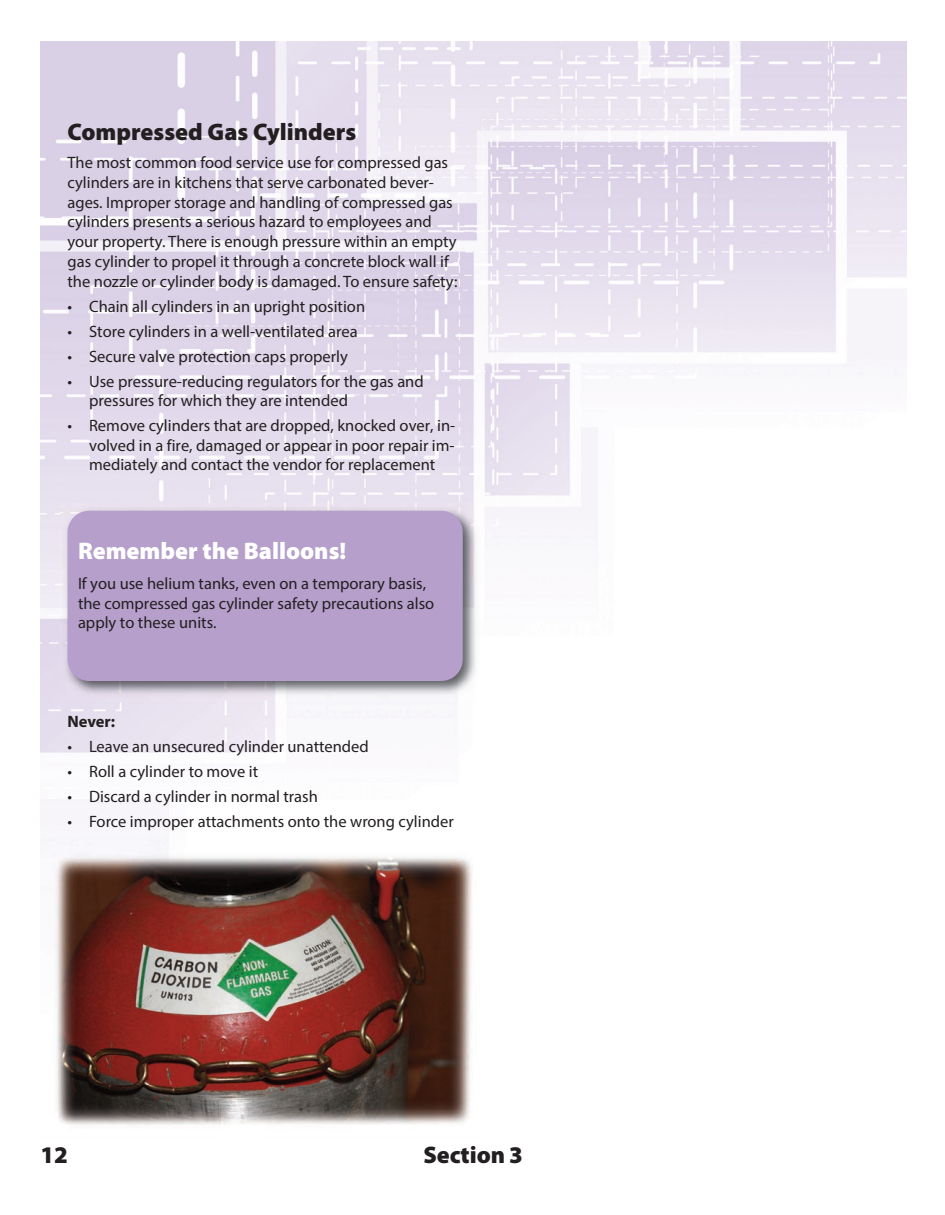
<style>
.page{position:relative;width:945px;height:1215px;background:#fff}
.page>*{position:absolute;margin:0;border:0;box-sizing:border-box;transform-origin:0 0}
.t1{font:900 24px "Myriad Pro";color:#231f20}
.t2{font:900 24px "Myriad Pro";color:#fff}
.t3{font:16.5px/19.8px "Myriad Pro";color:#231f20}
.t4{font:700 16.5px "Myriad Pro";letter-spacing:-.005em;color:#231f20}
</style>
<div class="page">
<img style="left:40px;top:41px;width:867px;height:805px">
<img style="left:61px;top:504px;width:421px;height:196px">
<div style="left:68px;top:511px;width:395px;height:170px;background:#b69fcb;border-radius:22px"></div>
<img style="left:55px;top:851px;width:417px;height:274px">
<h1 class="t1" style="left:68px;top:122px;width:290px">Compressed Gas Cylinders</h1>
<p class="t3" style="left:68px;top:152px;width:391px">The most common food service use for compressed gas cylinders are in kitchens that serve carbonated bever&shy;ages. Improper storage and handling of compressed gas cylinders presents a serious hazard to employees and your property. There is enough pressure within an empty gas cylinder to propel it through a concrete block wall if the nozzle or cylinder body is damaged. To ensure safety:</p>
<p class="t3" style="left:68px;top:296px;width:299px">• Chain all cylinders in an upright position</p>
<p class="t3" style="left:68px;top:321px;width:292px">• Store cylinders in a well-ventilated area</p>
<p class="t3" style="left:68px;top:346px;width:282px">• Secure valve protection caps properly</p>
<p class="t3" style="left:89px;top:371px;width:336px;text-indent:-22px">• Use pressure-reducing regulators for the gas and pressures for which they are intended</p>
<p class="t3" style="left:89px;top:416px;width:368px;text-align:justify;text-indent:-22px">• Remove cylinders that are dropped, knocked over, in&shy;volved in a fire, damaged or appear in poor repair im&shy;mediately and contact the vendor for replacement</p>
<h1 class="t2" style="left:78px;top:535px;width:270px">Remember the Balloons!</h1>
<p class="t3" style="left:78px;top:574px;width:358px">If you use helium tanks, even on a temporary basis, the compressed gas cylinder safety precautions also apply to these units.</p>
<p class="t4" style="left:68px;top:716px;width:49px">Never:</p>
<p class="t3" style="left:68px;top:737px;width:303px">• Leave an unsecured cylinder unattended</p>
<p class="t3" style="left:68px;top:762px;width:192px">• Roll a cylinder to move it</p>
<p class="t3" style="left:68px;top:786px;width:252px">• Discard a cylinder in normal trash</p>
<p class="t3" style="left:68px;top:811px;width:388px">• Force improper attachments onto the wrong cylinder</p>
<h1 class="t1" style="left:40px;top:1146px;width:29px">12</h1>
<h1 class="t1" style="left:423px;top:1146px;width:101px">Section 3</h1>
</div>
